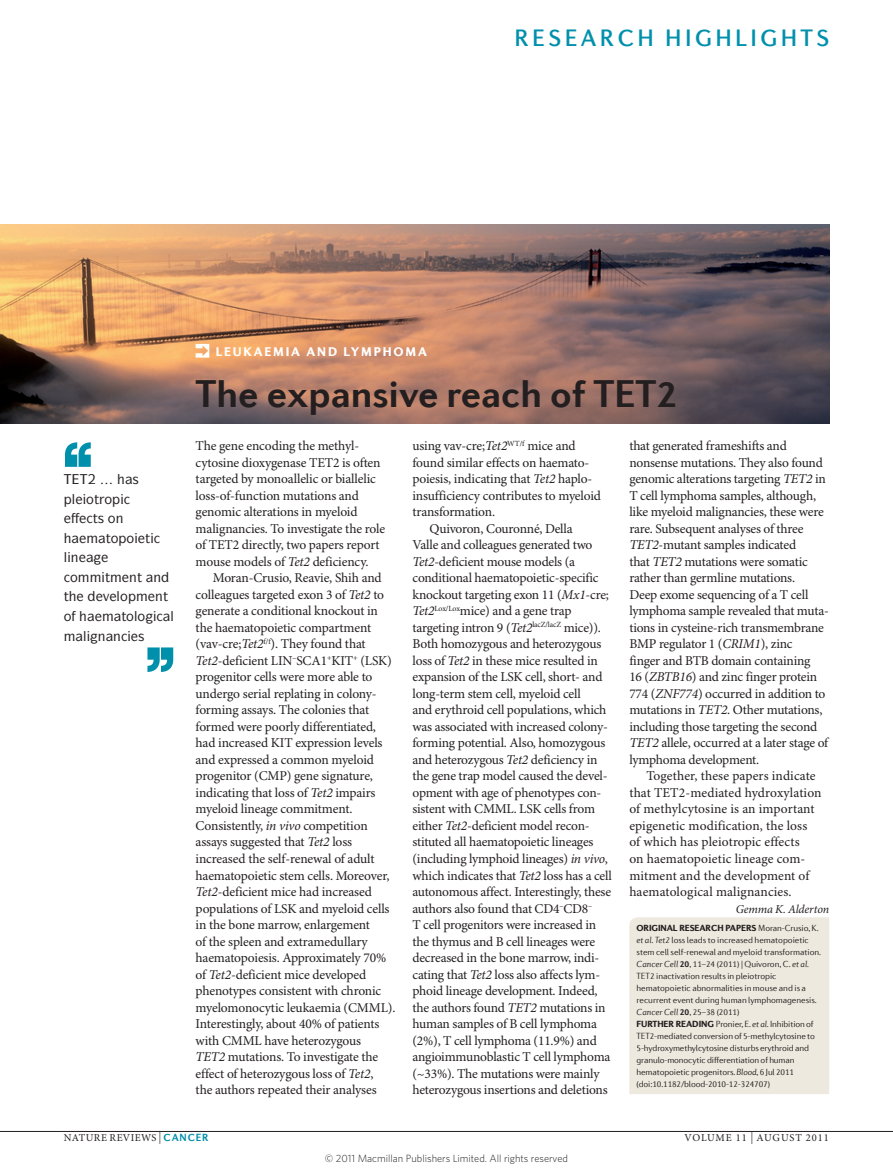
<style>
.page{position:relative;width:893px;height:1174px;background:#fff}
.page>*{position:absolute;margin:0;border:0;box-sizing:border-box;transform-origin:0 0}
.t1{font:700 39px "Diverda Sans Com";color:#231f20}
.sectionheader{font:500 24px "Diverda Sans Com";letter-spacing:.14em;color:#0090ab}
.bodyindent{font:13.5px/16.5px "Minion Pro";letter-spacing:-.015em;color:#231f20}
.bodyfirst{font:13.5px/16.5px "Minion Pro";letter-spacing:-.01em;color:#231f20}
.bodyindent-2{font:13.5px/16.5px "Minion Pro";letter-spacing:.01em;color:#231f20}
.pulloutquote{font:500 13.5px "ITC Symbol Std";color:#231f20}
.ministrap{font:900 12.75px "Diverda Sans Com";letter-spacing:.14em;color:#fff}
.author{font:italic 12px "Minion Pro";letter-spacing:-.01em;color:#231f20}
.t2{font:300 10.5px "Whitney";color:#231f20}
.t3{font:10.5px "Minion Pro";letter-spacing:.04em;color:#231f20}
.t4{font:10.5px "Minion Pro";letter-spacing:.085em;color:#231f20}
.t5{font:300 9px/12px "Diverda Sans Com";letter-spacing:-.005em;color:#231f20}
.s1{font-style:italic}
.s2{font-weight:900}
.s3{font-family:"Diverda Sans Com Light Italic 2";font-weight:400}
.s4{font-weight:700}
.s5{font-family:"Diverda Sans Com Light 2";font-weight:400}
.s6{font-size:12px}
.s7{font-family:"Diverda Sans Com";font-weight:700;color:#0090ab}
</style>
<div class="page">
<svg style="left:147px;top:647px;width:26px;height:25px"></svg>
<svg style="left:65px;top:442px;width:26px;height:25px"></svg>
<img style="left:0;top:225px;width:829px;height:198px">
<hr style="left:0;top:1131px;width:893px;height:1px;background:#231f20">
<div style="left:629px;top:917px;width:200px;height:177px;background:#ede9de"></div>
<svg style="left:196px;top:344px;width:13px;height:13px"></svg>
<p class="sectionheader" style="left:514px;top:24px;width:316px">RESEARCH HIGHLIGHTS</p>
<p class="pulloutquote" style="left:72px;top:490px;width:42px">● □▼□</p>
<p class="pulloutquote" style="left:93px;top:510px;width:32px">▼▲ □■</p>
<p class="pulloutquote" style="left:106px;top:529px;width:46px">▼□□ ▼</p>
<p class="pulloutquote" style="left:129px;top:568px;width:33px">■▼ ■</p>
<p class="pulloutquote" style="left:103px;top:588px;width:27px">❖ ●□</p>
<p class="pulloutquote" style="left:121px;top:607px;width:25px">▼□●□</p>
<p class="pulloutquote" style="left:170px;top:607px;width:5px">●</p>
<p class="pulloutquote" style="left:83px;top:627px;width:39px">●■■</p>
<p class="ministrap" style="left:216px;top:344px;width:213px">LEUKAEMIA AND LYMPHOMA</p>
<p class="t1" style="left:196px;top:370px;width:483px">The expansive reach of TET2</p>
<p class="bodyfirst" style="left:196px;top:438px;width:191px">The gene encoding the methyl&shy;cytosine dioxygenase TET2 is often targeted by monoallelic or biallelic loss-of-function mutations and genomic alterations in myeloid malignancies. To investigate the role of TET2 directly, two papers report mouse models of <span class="s1">Tet2</span> deficiency.</p>
<p class="bodyfirst" style="left:196px;top:570px;width:201px;text-indent:17px">Moran-Crusio, Reavie, Shih and colleagues targeted exon 3 of <span class="s1">Tet2</span> to generate a conditional knockout in the haematopoietic compartment (vav-cre;<span class="s1">Tet2</span><sup>f/f</sup>). They found that <span class="s1">Tet2</span>‑deficient LIN<sup>–</sup>SCA1<sup>+</sup>KIT<sup>+</sup> (LSK) progenitor cells were more able to undergo serial replating in colony&shy;forming assays. The colonies that formed were poorly differentiated, had increased KIT expression levels and expressed a common myeloid progenitor (CMP) gene signature, indicating that loss of <span class="s1">Tet2</span> impairs myeloid lineage commitment.<br>Consistently, <span class="s1">in vivo</span> competition assays suggested that <span class="s1">Tet2</span> loss increased the self-renewal of adult haematopoietic stem cells. Moreover, <span class="s1">Tet2</span>‑deficient mice had increased populations of LSK and myeloid cells in the bone marrow, enlargement<br>of the spleen and extramedullary haematopoiesis. Approximately 70% of <span class="s1">Tet2</span>‑deficient mice developed phenotypes consistent with chronic myelomonocytic leukaemia (CMML).<br>Interestingly, about 40% of patients with CMML have heterozygous<br><span class="s1">TET2</span> mutations. To investigate the effect of heterozygous loss of <span class="s1">Tet2</span>,<br>the authors repeated their analyses</p>
<p class="bodyfirst" style="left:412px;top:438px;width:190px">using vav-cre;<span class="s1">Tet2</span><sup>WT/f</sup> mice and found similar effects on haemato&shy;poiesis, indicating that <span class="s1">Tet2</span> haplo&shy;insufficiency contributes to myeloid transformation.</p>
<p class="bodyindent" style="left:412px;top:521px;width:201px;text-indent:17px">Quivoron, Couronné, Della<br>Valle and colleagues generated two <span class="s1">Tet2</span>‑deficient mouse models (a conditional haematopoietic-specific knockout targeting exon 11 (<span class="s1">Mx1</span>‑cre; <span class="s1">Tet2</span><sup>Lox/Lox</sup>mice) and a gene trap targeting intron 9 (<span class="s1">Tet2</span><sup>lacZ/lacZ</sup> mice)).<br>Both homozygous and heterozygous loss of <span class="s1">Tet2</span> in these mice resulted in expansion of the LSK cell, short- and long-term stem cell, myeloid cell<br>and erythroid cell populations, which was associated with increased colony&shy;forming potential. Also, homozygous and heterozygous <span class="s1">Tet2</span> deficiency in the gene trap model caused the devel&shy;opment with age of phenotypes con&shy;sistent with CMML. LSK cells from either <span class="s1">Tet2</span>‑deficient model recon&shy;stituted all haematopoietic lineages (including lymphoid lineages) <span class="s1">in vivo</span>, which indicates that <span class="s1">Tet2</span> loss has a cell autonomous affect. Interestingly, these authors also found that CD4<sup>–</sup>CD8<sup>–<br></sup>T cell progenitors were increased in the thymus and B cell lineages were decreased in the bone marrow, indi&shy;cating that <span class="s1">Tet2</span> loss also affects lym&shy;phoid lineage development. Indeed, the authors found <span class="s1">TET2</span> mutations in human samples of B cell lymphoma (2%), T cell lymphoma (11.9%) and angioimmunoblastic T cell lymphoma (~33%). The mutations were mainly heterozygous insertions and deletions</p>
<p class="bodyindent" style="left:629px;top:438px;width:201px">that generated frameshifts and nonsense mutations. They also found genomic alterations targeting <span class="s1">TET2</span> in T cell lymphoma samples, although, like myeloid malignancies, these were rare. Subsequent analyses of three <span class="s1">TET2</span>‑mutant samples indicated<br>that <span class="s1">TET2</span> mutations were somatic rather than germline mutations.<br>Deep exome sequencing of a T cell lymphoma sample revealed that muta&shy;tions in cysteine-rich transmembrane BMP regulator 1 (<span class="s1">CRIM1</span>), zinc<br>finger and BTB domain containing<br>16 (<span class="s1">ZBTB16</span>) and zinc finger protein 774 (<span class="s1">ZNF774</span>) occurred in addition to mutations in <span class="s1">TET2</span>. Other mutations, including those targeting the second <span class="s1">TET2</span> allele, occurred at a later stage of lymphoma development.</p>
<p class="bodyindent-2" style="left:629px;top:768px;width:194px;text-indent:17px">Together, these papers indicate that TET2‑mediated hydroxylation of methylcytosine is an important epigenetic modification, the loss<br>of which has pleiotropic effects<br>on haematopoietic lineage com&shy;mitment and the development of haematological malignancies.</p>
<p class="author" style="left:736px;top:901px;width:95px">Gemma K. Alderton</p>
<p class="t5" style="left:637px;top:921px;width:186px"><span class="s2">ORIGINAL RESEARCH PAPERS</span> Moran-Crusio, K. <span class="s3">et al</span>. <span class="s1">Tet2</span> loss leads to increased hematopoietic stem cell self-renewal and myeloid transformation.<br><span class="s3">Cancer Cell</span> <span class="s4">20</span>, 11–24 (2011) | Quivoron, C. <span class="s3">et al.<br></span>TET2 inactivation results in pleiotropic hematopoietic abnormalities in mouse and is a recurrent event during human lymphomagenesis.<br><span class="s3">Cancer Cell</span> <span class="s4">20</span>, 25–38 (2011)<br><span class="s2">FURTHER READING</span> Pronier, E. <span class="s3">et al</span>. Inhibition of TET2‑mediated conversion of 5‑methylcytosine to 5‑hydroxymethylcytosine disturbs erythroid and granulo-monocytic differentiation of human hematopoietic progenitors. <span class="s3">Blood</span><span class="s5">, 6 Jul 2011 </span>(doi:10.1182/blood‑2010‑12‑324707)</p>
<p class="t3" style="left:64px;top:1131px;width:146px">NATURE REVIEWS <span class="s6">|</span> <span class="s7">CANCER</span></p>
<p class="t4" style="left:684px;top:1131px;width:146px">VOLUME 11 <span class="s6">|</span> AUGUST 2011</p>
<p class="t2" style="left:325px;top:1151px;width:245px">© 2011 Macmillan Publishers Limited. All rights reserved</p>
</div>
